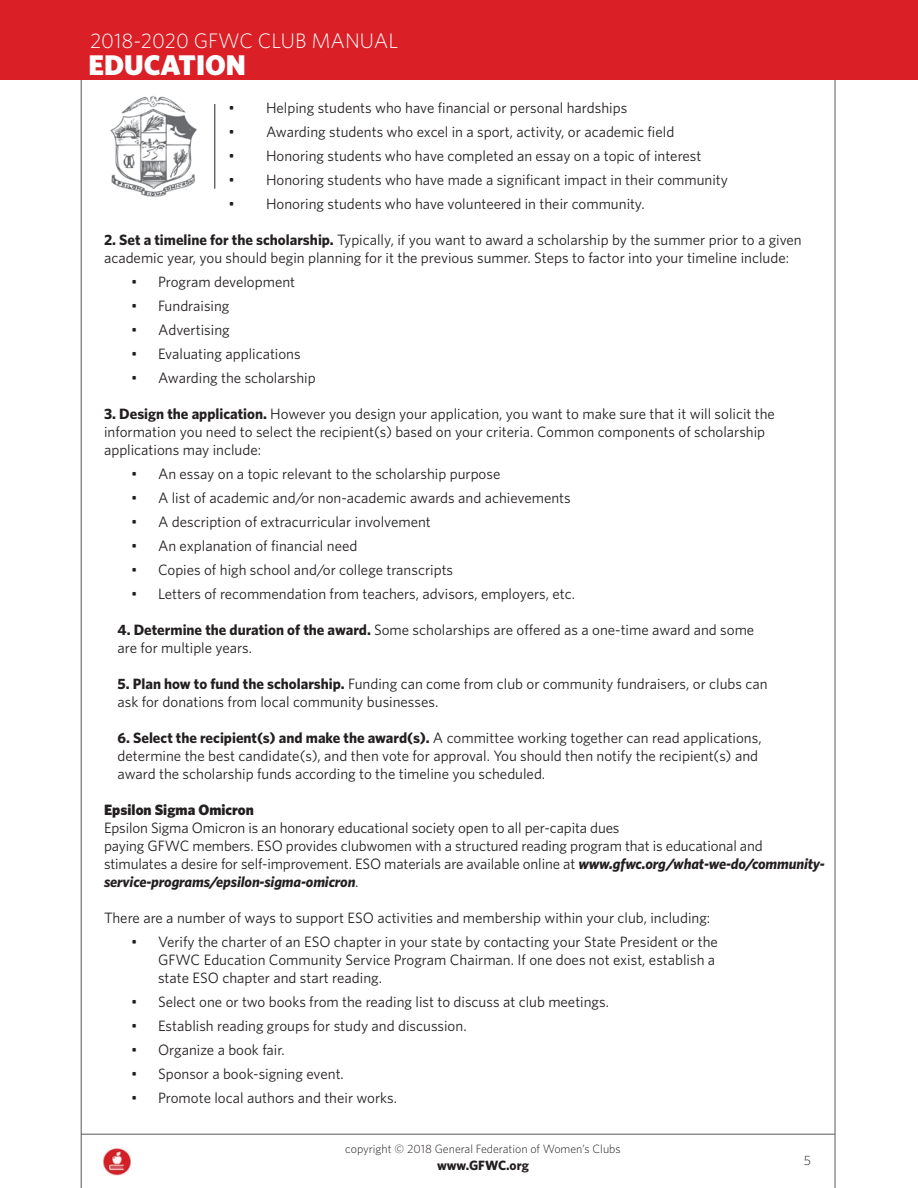
<style>
.page{position:relative;width:918px;height:1188px;background:#fff}
.page>*{position:absolute;margin:0;border:0;box-sizing:border-box;transform-origin:0 0}
.t1{font:900 28.5px "Whitney HTF";color:#fff}
.t2{font:300 21px "Whitney HTF";color:#fff}
.t3{font:15px/18px "Whitney HTF";color:#231f20}
.t4{font:900 15px "Whitney HTF";color:#231f20}
.t5{font:700 13.5px "Whitney HTF";color:#231f20}
.t6{font:300 13.5px "Whitney HTF";color:#231f20}
.t7{font:300 12px "Whitney HTF";color:#231f20}
.s1{font-weight:700}
.s2{font-weight:700;font-style:italic}
</style>
<div class="page">
<img style="left:103px;top:1148px;width:28px;height:27px">
<hr style="left:81px;top:1134px;width:754px;height:1px;background:#58595b">
<hr style="left:81px;top:0;width:1px;height:1188px;background:#58595b">
<hr style="left:835px;top:0;width:1px;height:1188px;background:#58595b">
<div style="left:0;top:0;width:918px;height:80px;background:#da1f26"></div>
<img style="left:110px;top:96px;width:87px;height:101px">
<hr style="left:215px;top:104px;width:1px;height:85px;background:#231f20">
<h2 class="t2" style="left:90px;top:33px;width:310px">2018-2020 GFWC CLUB MANUAL</h2>
<h1 class="t1" style="left:89px;top:48px;width:159px">EDUCATION</h1>
<p class="t3" style="left:228px;top:100px;width:400px">• Helping students who have financial or personal hardships</p>
<p class="t3" style="left:228px;top:124px;width:447px">• Awarding students who excel in a sport, activity, or academic field</p>
<p class="t3" style="left:228px;top:148px;width:474px">• Honoring students who have completed an essay on a topic of interest</p>
<p class="t3" style="left:228px;top:172px;width:501px">• Honoring students who have made a significant impact in their community</p>
<p class="t3" style="left:228px;top:196px;width:418px">• Honoring students who have volunteered in their community.</p>
<p class="t3" style="left:104px;top:232px;width:699px"><span class="s1">2. Set a timeline for the scholarship.</span> Typically, if you want to award a scholarship by the summer prior to a given academic year, you should begin planning for it the previous summer. Steps to factor into your timeline include:</p>
<p class="t3" style="left:131px;top:274px;width:166px">• Program development</p>
<p class="t3" style="left:131px;top:298px;width:100px">• Fundraising</p>
<p class="t3" style="left:131px;top:322px;width:100px">• Advertising</p>
<p class="t3" style="left:131px;top:346px;width:171px">• Evaluating applications</p>
<p class="t3" style="left:131px;top:370px;width:186px">• Awarding the scholarship</p>
<p class="t3" style="left:104px;top:406px;width:672px"><span class="s1">3. Design the application.</span> However you design your application, you want to make sure that it will solicit the information you need to select the recipient(s) based on your criteria. Common components of scholarship applications may include:</p>
<p class="t3" style="left:131px;top:466px;width:371px">• An essay on a topic relevant to the scholarship purpose</p>
<p class="t3" style="left:131px;top:490px;width:441px">• A list of academic and/or non-academic awards and achievements</p>
<p class="t3" style="left:131px;top:514px;width:301px">• A description of extracurricular involvement</p>
<p class="t3" style="left:131px;top:538px;width:228px">• An explanation of financial need</p>
<p class="t3" style="left:131px;top:562px;width:324px">• Copies of high school and/or college transcripts</p>
<p class="t3" style="left:131px;top:586px;width:445px">• Letters of recommendation from teachers, advisors, employers, etc.</p>
<p class="t3" style="left:118px;top:622px;width:638px"><span class="s1">4. Determine the duration of the award.</span> Some scholarships are offered as a one-time award and some are for multiple years.</p>
<p class="t3" style="left:118px;top:676px;width:652px"><span class="s1">5. Plan how to fund the scholarship.</span> Funding can come from club or community fundraisers, or clubs can ask for donations from local community businesses.</p>
<p class="t3" style="left:118px;top:730px;width:646px"><span class="s1">6. Select the recipient(s) and make the award(s).</span> A committee working together can read applications, determine the best candidate(s), and then vote for approval. You should then notify the recipient(s) and award the scholarship funds according to the timeline you scheduled.</p>
<p class="t4" style="left:104px;top:801px;width:151px">Epsilon Sigma Omicron</p>
<p class="t3" style="left:104px;top:820px;width:722px">Epsilon Sigma Omicron is an honorary educational society open to all per-capita dues<br>paying GFWC members. ESO provides clubwomen with a structured reading program that is educational and stimulates a desire for self-improvement. ESO materials are available online at <span class="s2">www.gfwc.org/what-we-do/community&shy;service-programs/epsilon-sigma-omicron</span>.</p>
<p class="t3" style="left:104px;top:910px;width:608px">There are a number of ways to support ESO activities and membership within your club, including:</p>
<p class="t3" style="left:158px;top:934px;width:561px;text-indent:-27px">• Verify the charter of an ESO chapter in your state by contacting your State President or the<br>GFWC Education Community Service Program Chairman. If one does not exist, establish a state ESO chapter and start reading.</p>
<p class="t3" style="left:131px;top:994px;width:479px">• Select one or two books from the reading list to discuss at club meetings.</p>
<p class="t3" style="left:131px;top:1018px;width:337px">• Establish reading groups for study and discussion.</p>
<p class="t3" style="left:131px;top:1042px;width:155px">• Organize a book fair.</p>
<p class="t3" style="left:131px;top:1066px;width:214px">• Sponsor a book-signing event.</p>
<p class="t3" style="left:131px;top:1090px;width:267px">• Promote local authors and their works.</p>
<p class="t7" style="left:345px;top:1145px;width:277px">copyright © 2018 General Federation of Women’s Clubs</p>
<p class="t5" style="left:437px;top:1160px;width:93px">www.GFWC.org</p>
<p class="t6" style="left:804px;top:1155px;width:9px">5</p>
</div>
